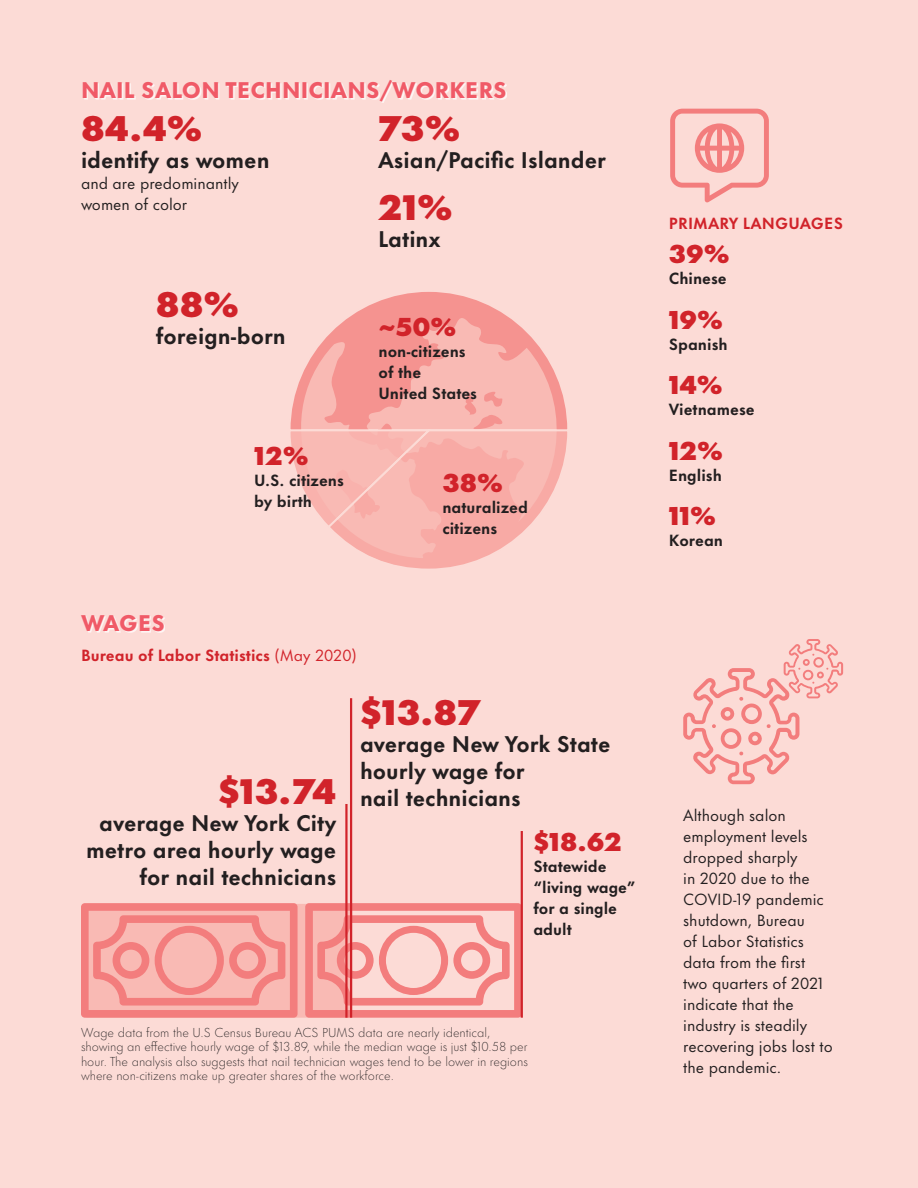
<style>
.page{position:relative;width:918px;height:1188px;background:#fcdbd6}
.page>*{position:absolute;margin:0;border:0;box-sizing:border-box;transform-origin:0 0}
.Stat_Large{font:900 33px "Futura Now Text";color:#d1232a}
.Callout_Box_Body{font:900 24px "Futura Now Text";color:#d1232a}
.Stat_Large-2{font:700 21px/27px "Futura Now Text";color:#231f20}
.t1{font:800 21px "Futura Now Text";letter-spacing:.01em;color:#f05a67}
.Callout_Box_Body-2{font:15px/21px "Futura Now Text";color:#231f20}
.Callout_Box_Body-3{font:700 15px/21px "Futura Now Text";color:#231f20}
.Callout_Box_Body-4{font:700 15px "Futura Now Text";color:#d1232a}
.Note{font:300 12px/14.4px "Futura Now Text";color:#231f20}
.s1{font-weight:400}
</style>
<div class="page">
<div style="left:84px;top:82px;width:423px;height:21px;background:#fff;opacity:.75"></div>
<svg style="left:290px;top:292px;width:278px;height:277px"></svg>
<div style="left:83px;top:616px;width:82px;height:17px;background:#fff;opacity:.75"></div>
<svg style="left:683px;top:639px;width:160px;height:145px"></svg>
<svg style="left:81px;top:903px;width:440px;height:115px"></svg>
<hr style="left:521px;top:831px;width:2px;height:187px;background:#d1232a">
<hr style="left:345px;top:804px;width:3px;height:214px;background:#d1232a">
<hr style="left:350px;top:698px;width:2px;height:320px;background:#d1232a">
<svg style="left:670px;top:109px;width:99px;height:94px"></svg>
<p class="t1" style="left:81px;top:72px;width:427px">NAIL SALON TECHNICIANS/WORKERS</p>
<p class="Stat_Large" style="left:81px;top:99px;width:123px">84.4%</p>
<p class="Stat_Large-2" style="left:81px;top:145px;width:190px">identify as women</p>
<p class="Callout_Box_Body-2" style="left:81px;top:172px;width:159px">and are predominantly women of color</p>
<p class="Stat_Large" style="left:378px;top:99px;width:84px">73%</p>
<p class="Stat_Large-2" style="left:378px;top:145px;width:229px">Asian/Pacific Islander</p>
<p class="Stat_Large" style="left:378px;top:178px;width:76px">21%</p>
<p class="Stat_Large-2" style="left:378px;top:224px;width:64px">Latinx</p>
<p class="Stat_Large" style="left:156px;top:275px;width:85px">88%</p>
<p class="Stat_Large-2" style="left:156px;top:321px;width:131px">foreign-born</p>
<p class="Callout_Box_Body" style="left:254px;top:435px;width:56px">12%</p>
<p class="Callout_Box_Body-3" style="left:254px;top:469px;width:91px">U.S. citizens by birth</p>
<p class="Callout_Box_Body" style="left:379px;top:306px;width:79px">~50%</p>
<p class="Callout_Box_Body-3" style="left:379px;top:340px;width:100px">non-citizens of the<br>United States</p>
<p class="Callout_Box_Body" style="left:442px;top:461px;width:62px">38%</p>
<p class="Callout_Box_Body-3" style="left:442px;top:495px;width:87px">naturalized citizens</p>
<p class="t1" style="left:81px;top:605px;width:85px">WAGES</p>
<p class="Callout_Box_Body-4" style="left:81px;top:642px;width:277px">Bureau of Labor Statistics <span class="s1">(May 2020)</span></p>
<p class="Stat_Large" style="left:218px;top:762px;width:120px">$13.74</p>
<p class="Stat_Large-2" style="left:86px;top:808px;width:252px;text-align:right">average New York City metro area hourly wage for nail technicians</p>
<p class="Stat_Large" style="left:360px;top:683px;width:122px">$13.87</p>
<p class="Stat_Large-2" style="left:360px;top:729px;width:252px">average New York State hourly wage for</p>
<p class="Stat_Large-2" style="left:360px;top:783px;width:162px">nail technicians</p>
<p class="Callout_Box_Body" style="left:533px;top:820px;width:90px">$18.62</p>
<p class="Callout_Box_Body-3" style="left:533px;top:854px;width:104px">Statewide “living wage” for a single adult</p>
<p class="Note" style="left:81px;top:1025px;width:448px">Wage data from the U.S Census Bureau ACS PUMS data are nearly identical, showing an effective hourly wage of $13.89, while the median wage is just $10.58 per hour. The analysis also suggests that nail technician wages tend to be lower in regions where non-citizens make up greater shares of the workforce.</p>
<p class="Callout_Box_Body-4" style="left:669px;top:210px;width:176px">PRIMARY LANGUAGES</p>
<p class="Callout_Box_Body" style="left:669px;top:233px;width:62px">39%</p>
<p class="Callout_Box_Body-3" style="left:669px;top:267px;width:60px">Chinese</p>
<p class="Callout_Box_Body" style="left:669px;top:298px;width:56px">19%</p>
<p class="Callout_Box_Body-3" style="left:669px;top:332px;width:60px">Spanish</p>
<p class="Callout_Box_Body" style="left:669px;top:364px;width:56px">14%</p>
<p class="Callout_Box_Body-3" style="left:669px;top:398px;width:88px">Vietnamese</p>
<p class="Callout_Box_Body" style="left:669px;top:429px;width:56px">12%</p>
<p class="Callout_Box_Body-3" style="left:669px;top:463px;width:55px">English</p>
<p class="Callout_Box_Body" style="left:669px;top:495px;width:49px">11%</p>
<p class="Callout_Box_Body-3" style="left:669px;top:529px;width:56px">Korean</p>
<p class="Callout_Box_Body-2" style="left:683px;top:804px;width:151px">Although salon employment levels dropped sharply<br>in 2020 due to the<br>COVID-19 pandemic shutdown, Bureau<br>of Labor Statistics data from the first two quarters of 2021 indicate that the industry is steadily recovering jobs lost to the pandemic.</p>
</div>
